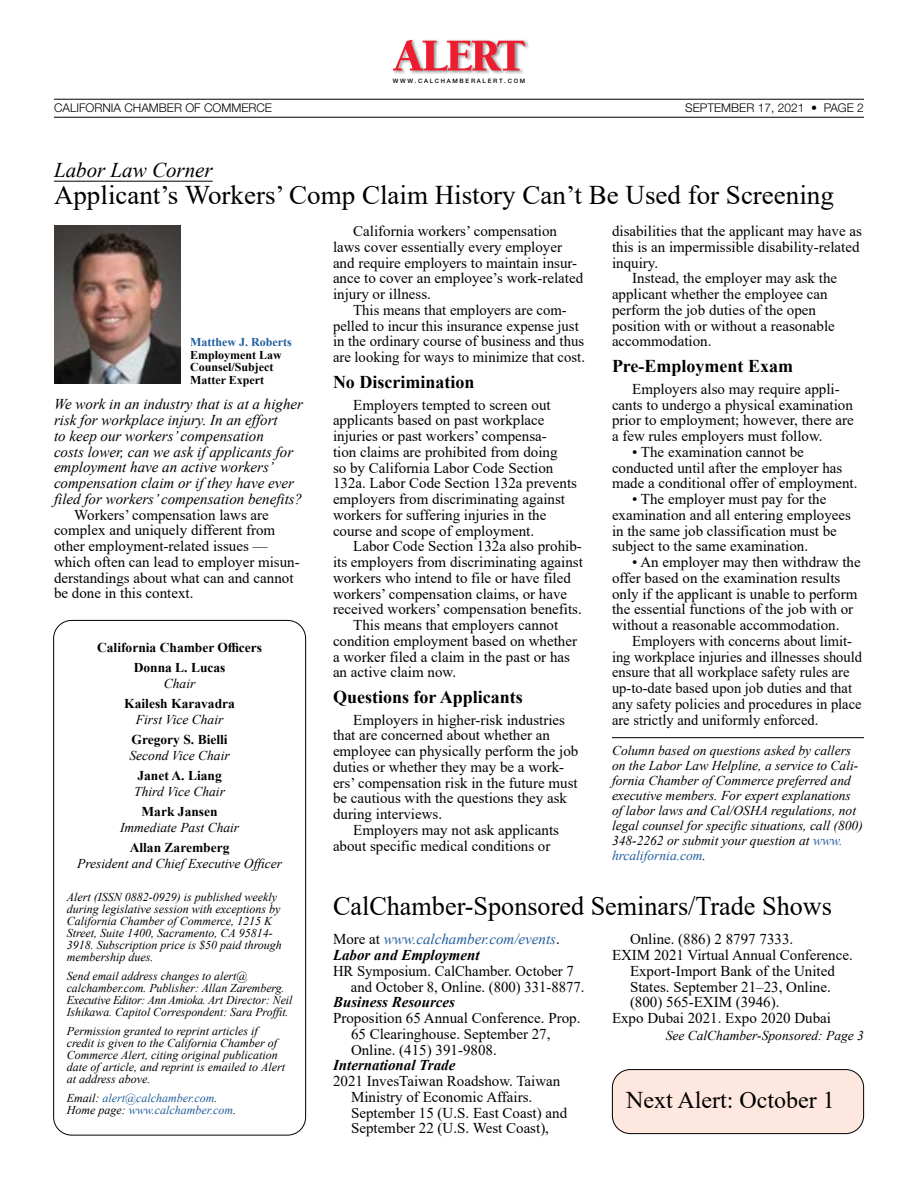
<style>
.page{position:relative;width:918px;height:1188px;background:#fff}
.page>*{position:absolute;margin:0;border:0;box-sizing:border-box;transform-origin:0 0}
.t1{font:27px "Times New Roman";color:#000}
.t2{font:24px "Times New Roman";color:#000}
.t3{font:italic 21px "Times New Roman";color:#000}
.t4{font:700 18px "Times New Roman";color:#000}
.t5{font:15px/15.8px "Times New Roman";color:#000}
.t6{font:italic 15px/15.8px "Times New Roman";color:#000}
.t7{font:italic 15px/15.8px "Times New Roman";color:#215e9e}
.t8{font:italic 700 15px "Times New Roman";color:#000}
.t9{font:italic 13.5px/15px "Times New Roman";color:#000}
.t10{font:700 13.5px/20.2px "Times New Roman";color:#000;text-align:center}
.t11{font:italic 12px/12px "Times New Roman";color:#000}
.t12{font:italic 12px/12px "Times New Roman";color:#215e9e}
.t13{font:300 12px "Helvetica Neue";color:#000}
.t14{font:700 12px/12.8px "Times New Roman";color:#000}
.t15{font:700 12px "Times New Roman";color:#215e9e}
.t16{font:500 6px "Helvetica Neue";letter-spacing:.28em;color:#000}
.s1{color:#000}
.s2{color:#215e9e}
.s3{font-style:normal;color:#000}
.s4{font-weight:700;color:#000}
</style>
<div class="page">
<hr style="left:54px;top:99px;width:810px;height:1px;background:#000">
<hr style="left:54px;top:117px;width:810px;height:1px;background:#000">
<div style="left:392px;top:39px;width:137px;height:36px;background:#000;opacity:.4"></div>
<svg style="left:393px;top:40px;width:133px;height:30px"></svg>
<hr style="left:612px;top:737px;width:252px;height:1px;background:#000">
<hr style="left:54px;top:181px;width:159px;height:1px;background:#000">
<div style="left:53px;top:620px;width:253px;height:516px;border:1px solid #000;border-radius:18px"></div>
<div style="left:612px;top:1070px;width:252px;height:64px;background:#fee7de;border-radius:18px"></div>
<div style="left:612px;top:1069px;width:252px;height:65px;border:1px solid #000;border-radius:18px"></div>
<img style="left:54px;top:226px;width:126px;height:158px">
<p class="t16" style="left:393px;top:77px;width:134px">WWW.CALCHAMBERALERT.COM</p>
<p class="t13" style="left:54px;top:101px;width:220px">CALIFORNIA CHAMBER OF COMMERCE</p>
<p class="t13" style="left:685px;top:101px;width:180px">SEPTEMBER 17, 2021 • PAGE 2</p>
<h3 class="t3" style="left:54px;top:155px;width:160px">Labor Law Corner</h3>
<h1 class="t1" style="left:54px;top:176px;width:781px">Applicant’s Workers’ Comp Claim History Can’t Be Used for Screening</h1>
<p class="t15" style="left:190px;top:333px;width:103px">Matthew J. Roberts</p>
<p class="t14" style="left:190px;top:348px;width:93px">Employment Law<br>Counsel/Subject<br>Matter Expert</p>
<p class="t6" style="left:54px;top:396px;width:251px">We work in an industry that is at a higher risk for workplace injury. In an effort<br>to keep our workers’ compensation<br>costs lower, can we ask if applicants for employment have an active workers’ compensation claim or if they have ever filed for workers’ compensation benefits?</p>
<p class="t5" style="left:54px;top:506px;width:247px;text-indent:20px">Workers’ compensation laws are complex and uniquely different from other employment-related issues — which often can lead to employer misun&shy;derstandings about what can and cannot be done in this context.</p>
<p class="t10" style="left:97px;top:637px;width:167px">California Chamber Officers<br>Donna L. Lucas</p>
<p class="t9" style="left:164px;top:676px;width:33px">Chair</p>
<p class="t10" style="left:124px;top:693px;width:112px">Kailesh Karavadra</p>
<p class="t9" style="left:136px;top:712px;width:89px">First Vice Chair</p>
<p class="t10" style="left:132px;top:729px;width:98px">Gregory S. Bielli</p>
<p class="t9" style="left:130px;top:748px;width:102px">Second Vice Chair</p>
<p class="t10" style="left:137px;top:765px;width:86px">Janet A. Liang</p>
<p class="t9" style="left:134px;top:784px;width:92px">Third Vice Chair</p>
<p class="t10" style="left:142px;top:801px;width:78px">Mark Jansen</p>
<p class="t9" style="left:120px;top:820px;width:121px">Immediate Past Chair</p>
<p class="t10" style="left:130px;top:837px;width:101px">Allan Zaremberg</p>
<p class="t9" style="left:77px;top:856px;width:206px">President and Chief Executive Officer</p>
<p class="t11" style="left:67px;top:891px;width:217px">Alert (ISSN 0882-0929) is published weekly during legislative session with exceptions by California Chamber of Commerce, 1215 K Street, Suite 1400, Sacramento, CA 95814- 3918. Subscription price is $50 paid through membership dues.</p>
<p class="t11" style="left:67px;top:970px;width:227px">Send email address changes to alert@ calchamber.com. Publisher: Allan Zaremberg.<br>Executive Editor: Ann Amioka. Art Director: Neil Ishikawa. Capitol Correspondent: Sara Proffit.</p>
<p class="t11" style="left:67px;top:1025px;width:220px">Permission granted to reprint articles if credit is given to the California Chamber of Commerce Alert, citing original publication date of article, and reprint is emailed to Alert at address above.</p>
<p class="t12" style="left:67px;top:1091px;width:171px"><span class="s1">Email:</span> alert@calchamber.com<span class="s1">.<br>Home page:</span> www.calchamber.com<span class="s1">.</span></p>
<p class="t5" style="left:333px;top:223px;width:252px;text-indent:20px">California workers’ compensation laws cover essentially every employer and require employers to maintain insur&shy;ance to cover an employee’s work-related injury or illness.</p>
<p class="t5" style="left:333px;top:301px;width:254px;text-align:center">This means that employers are com&shy;pelled to incur this insurance expense just in the ordinary course of business and thus are looking for ways to minimize that cost.</p>
<p class="t4" style="left:333px;top:369px;width:143px">No Discrimination</p>
<p class="t5" style="left:333px;top:396px;width:246px;text-indent:20px">Employers tempted to screen out applicants based on past workplace injuries or past workers’ compensa-<br>tion claims are prohibited from doing<br>so by California Labor Code Section 132a. Labor Code Section 132a prevents employers from discriminating against workers for suffering injuries in the course and scope of employment.</p>
<p class="t5" style="left:353px;top:538px;width:230px">Labor Code Section 132a also prohib-</p>
<p class="t5" style="left:333px;top:554px;width:251px">its employers from discriminating against</p>
<p class="t5" style="left:333px;top:569px;width:239px">workers who intend to file or have filed</p>
<p class="t5" style="left:333px;top:585px;width:236px">workers’ compensation claims, or have</p>
<p class="t5" style="left:333px;top:601px;width:250px">received workers’ compensation benefits.</p>
<p class="t5" style="left:353px;top:617px;width:206px">This means that employers cannot</p>
<p class="t5" style="left:333px;top:632px;width:246px">condition employment based on whether</p>
<p class="t5" style="left:333px;top:648px;width:239px">a worker filed a claim in the past or has</p>
<p class="t5" style="left:333px;top:664px;width:125px">an active claim now.</p>
<p class="t4" style="left:333px;top:684px;width:191px">Questions for Applicants</p>
<p class="t5" style="left:333px;top:711px;width:247px;text-indent:20px">Employers in higher-risk industries that are concerned about whether an employee can physically perform the job duties or whether they may be a work&shy;ers’ compensation risk in the future must be cautious with the questions they ask during interviews.</p>
<p class="t5" style="left:333px;top:822px;width:228px;text-indent:20px">Employers may not ask applicants about specific medical conditions or</p>
<p class="t5" style="left:612px;top:223px;width:251px">disabilities that the applicant may have as</p>
<p class="t5" style="left:612px;top:238px;width:249px">this is an impermissible disability-related</p>
<p class="t5" style="left:612px;top:254px;width:48px">inquiry.</p>
<p class="t5" style="left:632px;top:270px;width:206px">Instead, the employer may ask the</p>
<p class="t5" style="left:612px;top:286px;width:217px">applicant whether the employee can</p>
<p class="t5" style="left:612px;top:301px;width:206px">perform the job duties of the open</p>
<p class="t5" style="left:612px;top:317px;width:224px">position with or without a reasonable</p>
<p class="t5" style="left:612px;top:333px;width:101px">accommodation.</p>
<p class="t4" style="left:612px;top:353px;width:183px">Pre-Employment Exam</p>
<p class="t5" style="left:612px;top:380px;width:243px;text-indent:20px">Employers also may require appli&shy;cants to undergo a physical examination prior to employment; however, there are a few rules employers must follow.</p>
<p class="t5" style="left:612px;top:443px;width:247px;text-indent:20px">• The examination cannot be conducted until after the employer has made a conditional offer of employment.</p>
<p class="t5" style="left:612px;top:491px;width:241px;text-indent:20px">• The employer must pay for the examination and all entering employees in the same job classification must be subject to the same examination.</p>
<p class="t5" style="left:612px;top:554px;width:250px;text-indent:20px">• An employer may then withdraw the offer based on the examination results only if the applicant is unable to perform the essential functions of the job with or without a reasonable accommodation.</p>
<p class="t5" style="left:612px;top:632px;width:252px;text-indent:20px">Employers with concerns about limit&shy;ing workplace injuries and illnesses should ensure that all workplace safety rules are up-to-date based upon job duties and that any safety policies and procedures in place are strictly and uniformly enforced.</p>
<p class="t9" style="left:612px;top:743px;width:252px">Column based on questions asked by callers on the Labor Law Helpline, a service to Cali&shy;fornia Chamber of Commerce preferred and executive members. For expert explanations of labor laws and Cal/OSHA regulations, not legal counsel for specific situations, call (800)<br>348-2262 or submit your question at <span class="s2">www. hrcalifornia.com</span>.</p>
<h1 class="t1" style="left:333px;top:887px;width:501px">CalChamber-Sponsored Seminars/Trade Shows</h1>
<p class="t7" style="left:333px;top:931px;width:228px"><span class="s3">More at</span> www.calchamber.com/events<span class="s3">.<br></span><span class="s4">Labor and Employment</span></p>
<p class="t5" style="left:351px;top:962px;width:235px;text-indent:-18px">HR Symposium. CalChamber. October 7 and October 8, Online. (800) 331-8877.</p>
<p class="t8" style="left:333px;top:992px;width:124px">Business Resources</p>
<p class="t5" style="left:351px;top:1010px;width:231px;text-indent:-18px">Proposition 65 Annual Conference. Prop.<br>65 Clearinghouse. September 27,<br>Online. (415) 391-9808.</p>
<p class="t8" style="left:333px;top:1055px;width:124px">International Trade</p>
<p class="t5" style="left:351px;top:1073px;width:218px;text-indent:-18px">2021 InvesTaiwan Roadshow. Taiwan Ministry of Economic Affairs.<br>September 15 (U.S. East Coast) and September 22 (U.S. West Coast),</p>
<p class="t5" style="left:630px;top:931px;width:165px">Online. (886) 2 8797 7333.</p>
<p class="t5" style="left:612px;top:947px;width:242px">EXIM 2021 Virtual Annual Conference.</p>
<p class="t5" style="left:630px;top:962px;width:206px">Export-Import Bank of the United</p>
<p class="t5" style="left:630px;top:978px;width:202px">States. September 21–23, Online.</p>
<p class="t5" style="left:630px;top:994px;width:151px">(800) 565-EXIM (3946).</p>
<p class="t5" style="left:612px;top:1010px;width:221px">Expo Dubai 2021. Expo 2020 Dubai</p>
<p class="t9" style="left:666px;top:1027px;width:200px">See CalChamber-Sponsored: Page 3</p>
<h2 class="t2" style="left:626px;top:1083px;width:210px">Next Alert: October 1</h2>
</div>
